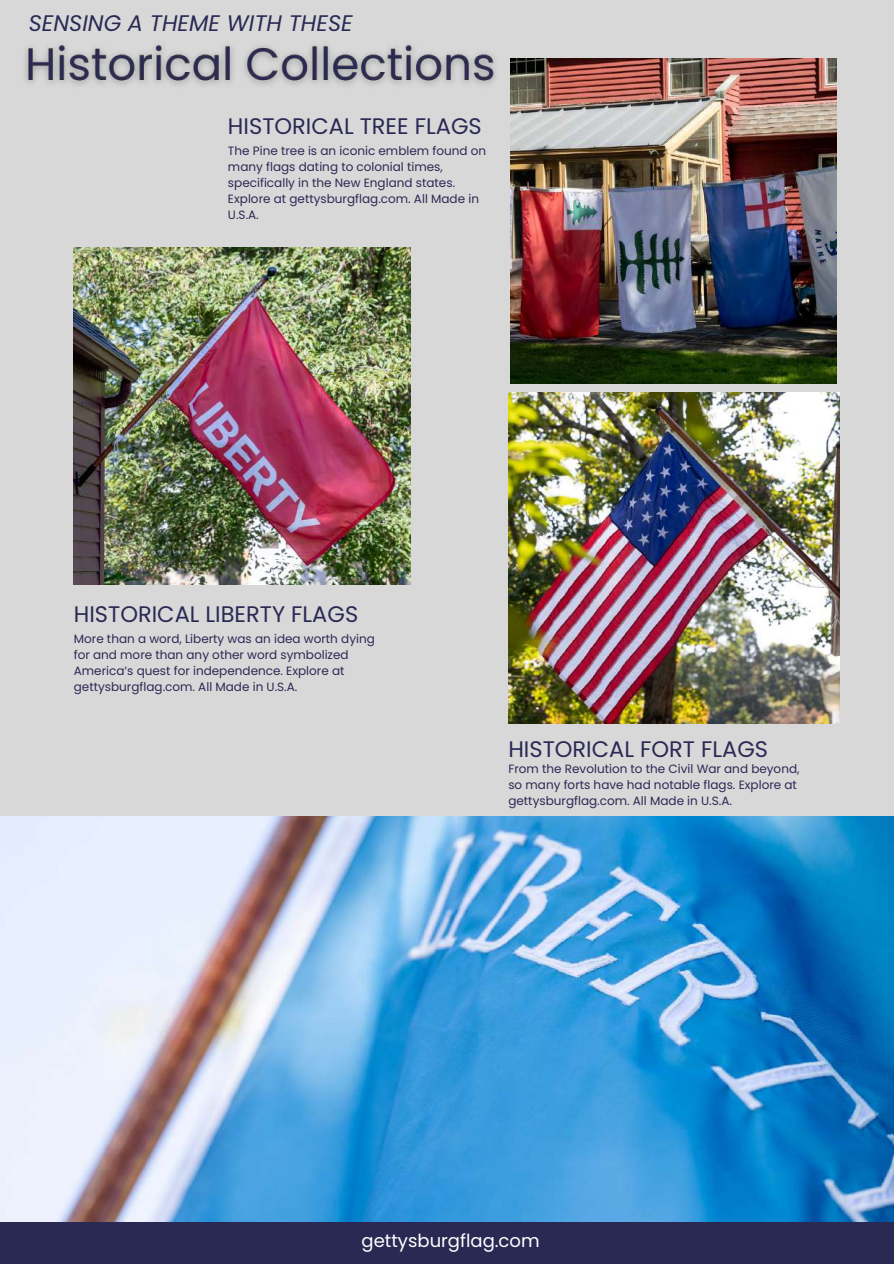
<style>
.page{position:relative;width:894px;height:1264px;background:#fff}
.page>*{position:absolute;margin:0;border:0;box-sizing:border-box;transform-origin:0 0}
.t1{font:22.5px "Poppins";color:#2a2954}
.t2{font:italic 22.5px "Poppins";color:#2a2954}
.t3{font:18px "Poppins";color:#fff}
.t4{font:12px/16px "Poppins";color:#2a2954}
</style>
<div class="page">
<div style="left:0;top:0;width:893px;height:1263px;background:#d9d8d8"></div>
<img style="left:0;top:816px;width:893px;height:405px">
<img style="left:25px;top:44px;width:471px;height:41px">
<img style="left:510px;top:58px;width:326px;height:326px">
<img style="left:74px;top:248px;width:336px;height:336px">
<img style="left:508px;top:393px;width:331px;height:330px">
<div style="left:0;top:1221px;width:893px;height:42px;background:#2a2954"></div>
<h1 class="t2" style="left:29px;top:7px;width:325px">SENSING A THEME WITH THESE</h1>
<h1 class="t1" style="left:228px;top:111px;width:255px">HISTORICAL TREE FLAGS</h1>
<p class="t4" style="left:228px;top:143px;width:259px">The Pine tree is an iconic emblem found on many flags dating to colonial times, specifically in the New England states.<br>Explore at gettysburgflag.com. All Made in U.S.A.</p>
<h1 class="t1" style="left:74px;top:598px;width:286px">HISTORICAL LIBERTY FLAGS</h1>
<p class="t4" style="left:74px;top:630px;width:302px">More than a word, Liberty was an idea worth dying for and more than any other word symbolized America’s quest for independence. Explore at gettysburgflag.com. All Made in U.S.A.</p>
<h1 class="t1" style="left:508px;top:733px;width:261px">HISTORICAL FORT FLAGS</h1>
<p class="t4" style="left:508px;top:761px;width:292px">From the Revolution to the Civil War and beyond, so many forts have had notable flags. Explore at gettysburgflag.com. All Made in U.S.A.</p>
<h2 class="t3" style="left:361px;top:1228px;width:179px">gettysburgflag.com</h2>
</div>
